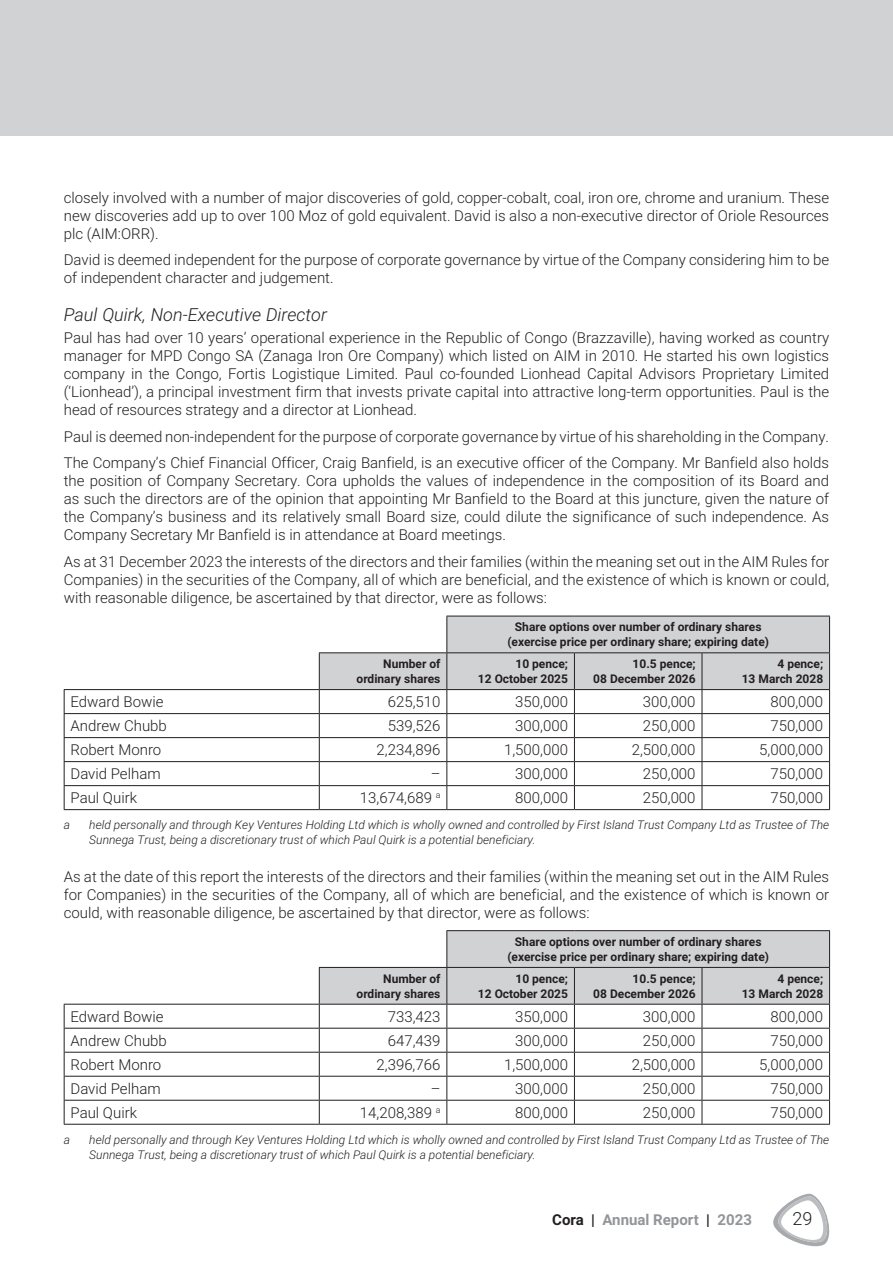
<style>
.page{position:relative;width:893px;height:1263px;background:#fff}
.page>*{position:absolute;margin:0;border:0;box-sizing:border-box;transform-origin:0 0}
.HEADING_2{font:italic 300 18px "Roboto";color:#231f20}
.t1{font:300 18px "Roboto";color:#231f20}
.TEXT{font:300 15px/18px "Roboto";color:#231f20;text-align:justify}
.TABLE_column{font:300 15px "Roboto";color:#231f20}
.TABLE_stub{font:300 15px "Roboto";color:#231f20}
.t2{font:700 15px "Roboto";color:#939598}
.TEXT_footnote{font:italic 300 12px/15px "Roboto";color:#231f20}
.TABLE_heading{font:700 12px/15px "Roboto";color:#231f20;text-align:center}
.s1{color:#231f20}
</style>
<div class="page">
<div style="left:0;top:0;width:893px;height:136px;background:#d1d2d4"></div>
<hr style="left:64px;top:689px;width:255px;height:1px;background:#231f20">
<hr style="left:64px;top:713px;width:255px;height:1px;background:#231f20">
<hr style="left:64px;top:737px;width:255px;height:1px;background:#231f20">
<hr style="left:64px;top:761px;width:255px;height:1px;background:#231f20">
<hr style="left:64px;top:785px;width:255px;height:1px;background:#231f20">
<svg style="left:64px;top:690px;width:1px;height:119px"></svg>
<svg style="left:319px;top:616px;width:511px;height:193px"></svg>
<hr style="left:64px;top:809px;width:255px;height:1px;background:#231f20">
<hr style="left:319px;top:809px;width:128px;height:1px;background:#231f20">
<hr style="left:447px;top:809px;width:127px;height:1px;background:#231f20">
<hr style="left:574px;top:809px;width:128px;height:1px;background:#231f20">
<hr style="left:702px;top:809px;width:128px;height:1px;background:#231f20">
<hr style="left:446px;top:930px;width:128px;height:1px;background:#231f20">
<hr style="left:574px;top:930px;width:128px;height:1px;background:#231f20">
<hr style="left:702px;top:930px;width:128px;height:1px;background:#231f20">
<hr style="left:64px;top:1004px;width:255px;height:1px;background:#231f20">
<hr style="left:64px;top:1028px;width:255px;height:1px;background:#231f20">
<hr style="left:64px;top:1052px;width:255px;height:1px;background:#231f20">
<hr style="left:64px;top:1076px;width:255px;height:1px;background:#231f20">
<hr style="left:64px;top:1100px;width:255px;height:1px;background:#231f20">
<svg style="left:64px;top:1004px;width:1px;height:120px"></svg>
<svg style="left:319px;top:931px;width:511px;height:193px"></svg>
<hr style="left:64px;top:1124px;width:255px;height:1px;background:#231f20">
<hr style="left:319px;top:1124px;width:128px;height:1px;background:#231f20">
<hr style="left:447px;top:1124px;width:127px;height:1px;background:#231f20">
<hr style="left:574px;top:1124px;width:128px;height:1px;background:#231f20">
<hr style="left:702px;top:1124px;width:128px;height:1px;background:#231f20">
<svg style="left:773px;top:1194px;width:56px;height:52px"></svg>
<p class="TEXT" style="left:64px;top:188px;width:767px">closely involved with a number of major discoveries of gold, copper-cobalt, coal, iron ore, chrome and uranium. These new discoveries add up to over 100 Moz of gold equivalent. David is also a non-executive director of Oriole Resources plc (AIM:ORR).</p>
<p class="TEXT" style="left:64px;top:250px;width:767px">David is deemed independent for the purpose of corporate governance by virtue of the Company considering him to be of independent character and judgement.</p>
<p class="HEADING_2" style="left:64px;top:302px;width:265px">Paul Quirk, Non-Executive Director</p>
<p class="TEXT" style="left:64px;top:328px;width:767px">Paul has had over 10 years’ operational experience in the Republic of Congo (Brazzaville), having worked as country manager for MPD Congo SA (Zanaga Iron Ore Company) which listed on AIM in 2010. He started his own logistics company in the Congo, Fortis Logistique Limited. Paul co-founded Lionhead Capital Advisors Proprietary Limited (‘Lionhead’), a principal investment firm that invests private capital into attractive long-term opportunities. Paul is the head of resources strategy and a director at Lionhead.</p>
<p class="TEXT" style="left:64px;top:427px;width:767px">Paul is deemed non-independent for the purpose of corporate governance by virtue of his shareholding in the Company.</p>
<p class="TEXT" style="left:64px;top:453px;width:767px">The Company’s Chief Financial Officer, Craig Banfield, is an executive officer of the Company. Mr Banfield also holds the position of Company Secretary. Cora upholds the values of independence in the composition of its Board and as such the directors are of the opinion that appointing Mr Banfield to the Board at this juncture, given the nature of the Company’s business and its relatively small Board size, could dilute the significance of such independence. As Company Secretary Mr Banfield is in attendance at Board meetings.</p>
<p class="TEXT" style="left:64px;top:552px;width:767px">As at 31 December 2023 the interests of the directors and their families (within the meaning set out in the AIM Rules for Companies) in the securities of the Company, all of which are beneficial, and the existence of which is known or could, with reasonable diligence, be ascertained by that director, were as follows:</p>
<p class="TABLE_heading" style="left:507px;top:619px;width:263px">Share options over number of ordinary shares (exercise price per ordinary share; expiring date)</p>
<p class="TABLE_heading" style="left:357px;top:656px;width:85px;text-align:right">Number of ordinary shares</p>
<p class="TABLE_heading" style="left:515px;top:656px;width:54px">10 pence;</p>
<p class="TABLE_heading" style="left:633px;top:656px;width:64px">10.5 pence;</p>
<p class="TABLE_heading" style="left:593px;top:671px;width:104px">08 December 2026</p>
<p class="TABLE_heading" style="left:777px;top:656px;width:47px">4 pence;</p>
<p class="TABLE_heading" style="left:742px;top:671px;width:83px">13 March 2028</p>
<p class="TABLE_heading" style="left:478px;top:671px;width:92px">12 October 2025</p>
<p class="TABLE_stub" style="left:71px;top:691px;width:94px">Edward Bowie</p>
<p class="TABLE_column" style="left:388px;top:691px;width:54px">625,510</p>
<p class="TABLE_column" style="left:515px;top:691px;width:54px">350,000</p>
<p class="TABLE_column" style="left:643px;top:691px;width:54px">300,000</p>
<p class="TABLE_column" style="left:770px;top:691px;width:54px">800,000</p>
<p class="TABLE_stub" style="left:71px;top:715px;width:98px">Andrew Chubb</p>
<p class="TABLE_column" style="left:388px;top:715px;width:54px">539,526</p>
<p class="TABLE_column" style="left:515px;top:715px;width:54px">300,000</p>
<p class="TABLE_column" style="left:643px;top:715px;width:54px">250,000</p>
<p class="TABLE_column" style="left:770px;top:715px;width:54px">750,000</p>
<p class="TABLE_stub" style="left:71px;top:739px;width:92px">Robert Monro</p>
<p class="TABLE_column" style="left:377px;top:739px;width:65px">2,234,896</p>
<p class="TABLE_column" style="left:504px;top:739px;width:65px">1,500,000</p>
<p class="TABLE_column" style="left:632px;top:739px;width:65px">2,500,000</p>
<p class="TABLE_column" style="left:759px;top:739px;width:65px">5,000,000</p>
<p class="TABLE_stub" style="left:71px;top:763px;width:92px">David Pelham</p>
<p class="TABLE_column" style="left:431px;top:763px;width:11px">–</p>
<p class="TABLE_column" style="left:515px;top:763px;width:54px">300,000</p>
<p class="TABLE_column" style="left:643px;top:763px;width:54px">250,000</p>
<p class="TABLE_column" style="left:770px;top:763px;width:54px">750,000</p>
<p class="TABLE_stub" style="left:71px;top:787px;width:68px">Paul Quirk</p>
<p class="TABLE_column" style="left:360px;top:787px;width:82px">13,674,689 <sup>a</sup></p>
<p class="TABLE_column" style="left:515px;top:787px;width:54px">800,000</p>
<p class="TABLE_column" style="left:643px;top:787px;width:54px">250,000</p>
<p class="TABLE_column" style="left:770px;top:787px;width:54px">750,000</p>
<p class="TEXT_footnote" style="left:64px;top:817px;width:8px">a</p>
<p class="TEXT_footnote" style="left:89px;top:817px;width:741px">held personally and through Key Ventures Holding Ltd which is wholly owned and controlled by First Island Trust Company Ltd as Trustee of The<br>Sunnega Trust, being a discretionary trust of which Paul Quirk is a potential beneficiary.</p>
<p class="TEXT" style="left:64px;top:867px;width:767px">As at the date of this report the interests of the directors and their families (within the meaning set out in the AIM Rules for Companies) in the securities of the Company, all of which are beneficial, and the existence of which is known or could, with reasonable diligence, be ascertained by that director, were as follows:</p>
<p class="TABLE_heading" style="left:507px;top:934px;width:263px">Share options over number of ordinary shares (exercise price per ordinary share; expiring date)</p>
<p class="TABLE_heading" style="left:357px;top:970px;width:85px;text-align:right">Number of ordinary shares</p>
<p class="TABLE_heading" style="left:515px;top:970px;width:54px">10 pence;</p>
<p class="TABLE_heading" style="left:633px;top:970px;width:64px">10.5 pence;</p>
<p class="TABLE_heading" style="left:593px;top:985px;width:104px">08 December 2026</p>
<p class="TABLE_heading" style="left:777px;top:970px;width:47px">4 pence;</p>
<p class="TABLE_heading" style="left:742px;top:985px;width:83px">13 March 2028</p>
<p class="TABLE_heading" style="left:478px;top:985px;width:92px">12 October 2025</p>
<p class="TABLE_stub" style="left:71px;top:1006px;width:94px">Edward Bowie</p>
<p class="TABLE_column" style="left:388px;top:1006px;width:54px">733,423</p>
<p class="TABLE_column" style="left:515px;top:1006px;width:54px">350,000</p>
<p class="TABLE_column" style="left:643px;top:1006px;width:54px">300,000</p>
<p class="TABLE_column" style="left:770px;top:1006px;width:54px">800,000</p>
<p class="TABLE_stub" style="left:71px;top:1030px;width:98px">Andrew Chubb</p>
<p class="TABLE_column" style="left:388px;top:1030px;width:54px">647,439</p>
<p class="TABLE_column" style="left:515px;top:1030px;width:54px">300,000</p>
<p class="TABLE_column" style="left:643px;top:1030px;width:54px">250,000</p>
<p class="TABLE_column" style="left:770px;top:1030px;width:54px">750,000</p>
<p class="TABLE_stub" style="left:71px;top:1054px;width:92px">Robert Monro</p>
<p class="TABLE_column" style="left:377px;top:1054px;width:65px">2,396,766</p>
<p class="TABLE_column" style="left:504px;top:1054px;width:65px">1,500,000</p>
<p class="TABLE_column" style="left:632px;top:1054px;width:65px">2,500,000</p>
<p class="TABLE_column" style="left:759px;top:1054px;width:65px">5,000,000</p>
<p class="TABLE_stub" style="left:71px;top:1078px;width:92px">David Pelham</p>
<p class="TABLE_column" style="left:431px;top:1078px;width:11px">–</p>
<p class="TABLE_column" style="left:515px;top:1078px;width:54px">300,000</p>
<p class="TABLE_column" style="left:643px;top:1078px;width:54px">250,000</p>
<p class="TABLE_column" style="left:770px;top:1078px;width:54px">750,000</p>
<p class="TABLE_stub" style="left:71px;top:1102px;width:68px">Paul Quirk</p>
<p class="TABLE_column" style="left:360px;top:1102px;width:82px">14,208,389 <sup>a</sup></p>
<p class="TABLE_column" style="left:515px;top:1102px;width:54px">800,000</p>
<p class="TABLE_column" style="left:643px;top:1102px;width:54px">250,000</p>
<p class="TABLE_column" style="left:770px;top:1102px;width:54px">750,000</p>
<p class="TEXT_footnote" style="left:64px;top:1132px;width:8px">a</p>
<p class="TEXT_footnote" style="left:89px;top:1132px;width:741px">held personally and through Key Ventures Holding Ltd which is wholly owned and controlled by First Island Trust Company Ltd as Trustee of The<br>Sunnega Trust, being a discretionary trust of which Paul Quirk is a potential beneficiary.</p>
<p class="t2" style="left:552px;top:1209px;width:201px"><span class="s1">Cora |</span> Annual Report <span class="s1">|</span> 2023</p>
<p class="t1" style="left:793px;top:1206px;width:21px">29</p>
</div>
